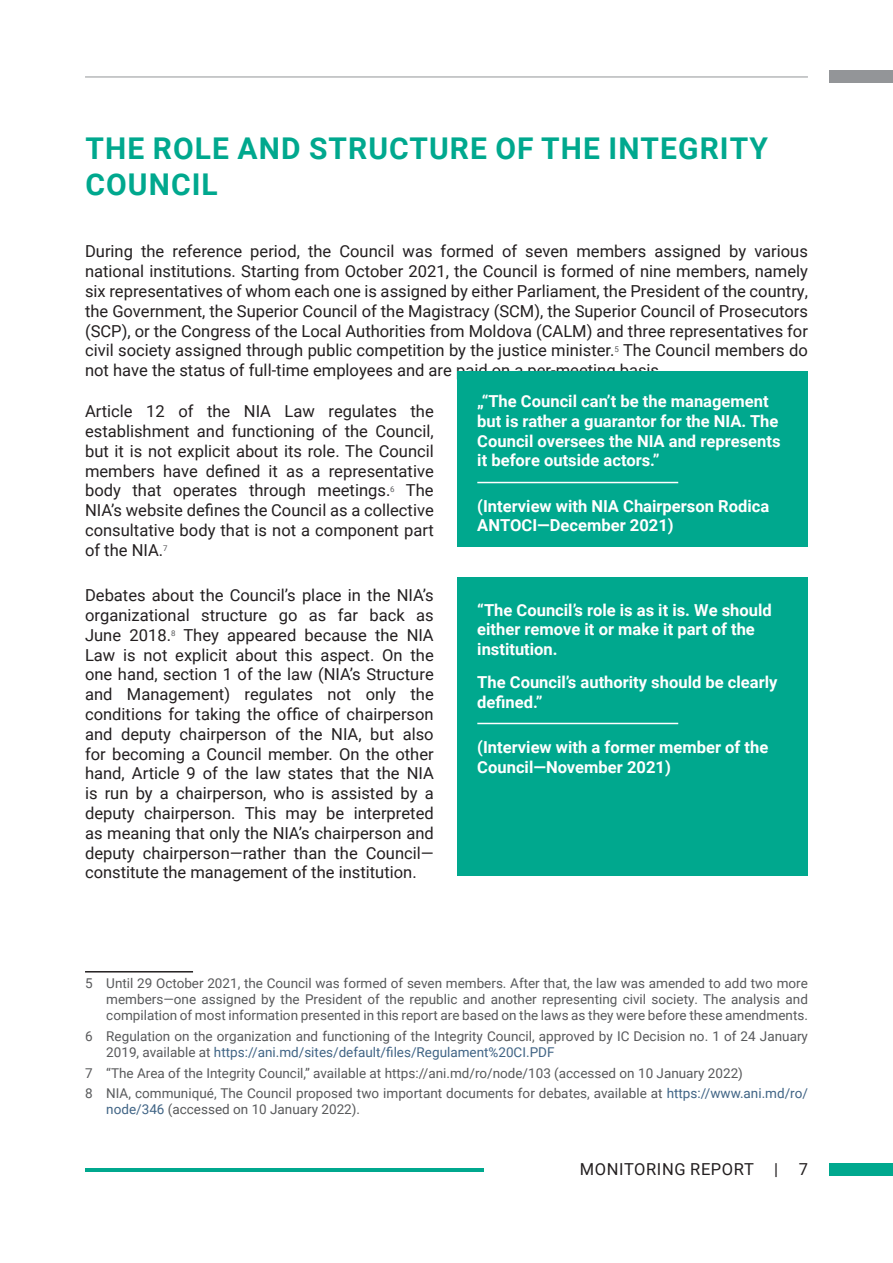
<style>
.page{position:relative;width:893px;height:1263px;background:#fff}
.page>*{position:absolute;margin:0;border:0;box-sizing:border-box;transform-origin:0 0}
.t1{font:700 30px/36px "Roboto";letter-spacing:.035em;color:#00a88e}
.t2{font:16.5px/19.8px "Roboto";color:#231f20;text-align:justify}
.t3{font:700 16.5px/19.8px "Roboto";color:#fff}
.t4{font:16.5px "Roboto";letter-spacing:.035em;color:#231f20}
.t5{font:13.5px/16.2px "Roboto";color:#58595b}
.s1{color:#406485}
</style>
<div class="page">
<div style="left:829px;top:71px;width:64px;height:12px;background:#939598"></div>
<hr style="left:85px;top:1168px;width:399px;height:3px;background:#00a88e">
<div style="left:829px;top:1163px;width:64px;height:12px;background:#00a88e"></div>
<hr style="left:85px;top:77px;width:723px;height:1px;background:#939598">
<hr style="left:85px;top:971px;width:108px;height:1px;background:#231f20">
<div style="left:457px;top:371px;width:351px;height:176px;background:#00a88e"></div>
<div style="left:457px;top:577px;width:351px;height:299px;background:#00a88e"></div>
<hr style="left:477px;top:482px;width:201px;height:1px;background:#fff">
<hr style="left:477px;top:723px;width:201px;height:1px;background:#fff">
<h1 class="t1" style="left:86px;top:129px;width:684px">THE ROLE AND STRUCTURE OF THE INTEGRITY<br>COUNCIL</h1>
<p class="t2" style="left:85px;top:241px;width:724px">During the reference period, the Council was formed of seven members assigned by various national institutions. Starting from October 2021, the Council is formed of nine members, namely six representatives of whom each one is assigned by either Parliament, the President of the country, the Government, the Superior Council of the Magistracy (SCM), the Superior Council of Prosecutors (SCP), or the Congress of the Local Authorities from Moldova (CALM) and three representatives for civil society assigned through public competition by the justice minister.<sup>5</sup> The Council members do not have the status of full-time employees and are paid on a per-meeting basis.</p>
<p class="t2" style="left:85px;top:401px;width:350px">Article 12 of the NIA Law regulates the establishment and functioning of the Council, but it is not explicit about its role. The Council members have defined it as a representative body that operates through meetings.<sup>6</sup> The NIA’s website defines the Council as a collective consultative body that is not a component part of the NIA.<sup>7</sup></p>
<p class="t2" style="left:85px;top:585px;width:350px">Debates about the Council’s place in the NIA’s organizational structure go as far back as June 2018.<sup>8</sup> They appeared because the NIA Law is not explicit about this aspect. On the one hand, section 1 of the law (NIA’s Structure and Management) regulates not only the conditions for taking the office of chairperson and deputy chairperson of the NIA, but also for becoming a Council member. On the other hand, Article 9 of the law states that the NIA is run by a chairperson, who is assisted by a deputy chairperson. This may be interpreted as meaning that only the NIA’s chairperson and deputy chairperson—rather than the Council— constitute the management of the institution.</p>
<p class="t3" style="left:477px;top:391px;width:305px">„“The Council can’t be the management but is rather a guarantor for the NIA. The Council oversees the NIA and represents it before outside actors.”</p>
<p class="t3" style="left:477px;top:495px;width:293px">(Interview with NIA Chairperson Rodica<br>ANTOCI—December 2021)</p>
<p class="t3" style="left:477px;top:599px;width:296px">“The Council’s role is as it is. We should either remove it or make it part of the institution.</p>
<p class="t3" style="left:477px;top:671px;width:302px">The Council’s authority should be clearly defined.”</p>
<p class="t3" style="left:477px;top:736px;width:293px">(Interview with a former member of the<br>Council—November 2021)</p>
<p class="t5" style="left:106px;top:974px;width:703px;text-align:justify;text-indent:-21px">5 Until 29 October 2021, the Council was formed of seven members. After that, the law was amended to add two more members—one assigned by the President of the republic and another representing civil society. The analysis and compilation of most information presented in this report are based on the laws as they were before these amendments.</p>
<p class="t5" style="left:106px;top:1027px;width:703px;text-indent:-21px">6 Regulation on the organization and functioning of the Integrity Council, approved by IC Decision no. 1 of 24 January<br>2019, available at <span class="s1">https://ani.md/sites/default/files/Regulament%20CI.PDF</span></p>
<p class="t5" style="left:85px;top:1062px;width:724px;line-height:20.4px">7 “The Area of the Integrity Council,” available at https://ani.md/ro/node/103 (accessed on 10 January 2022)<br>8 NIA, communiqué, The Council proposed two important documents for debates, available at <span class="s1">https://www.ani.md/ro/</span></p>
<p class="t5" style="left:106px;top:1101px;width:255px"><span class="s1">node/346</span> (accessed on 10 January 2022).</p>
<p class="t4" style="left:580px;top:1158px;width:230px">MONITORING REPORT | 7</p>
</div>
